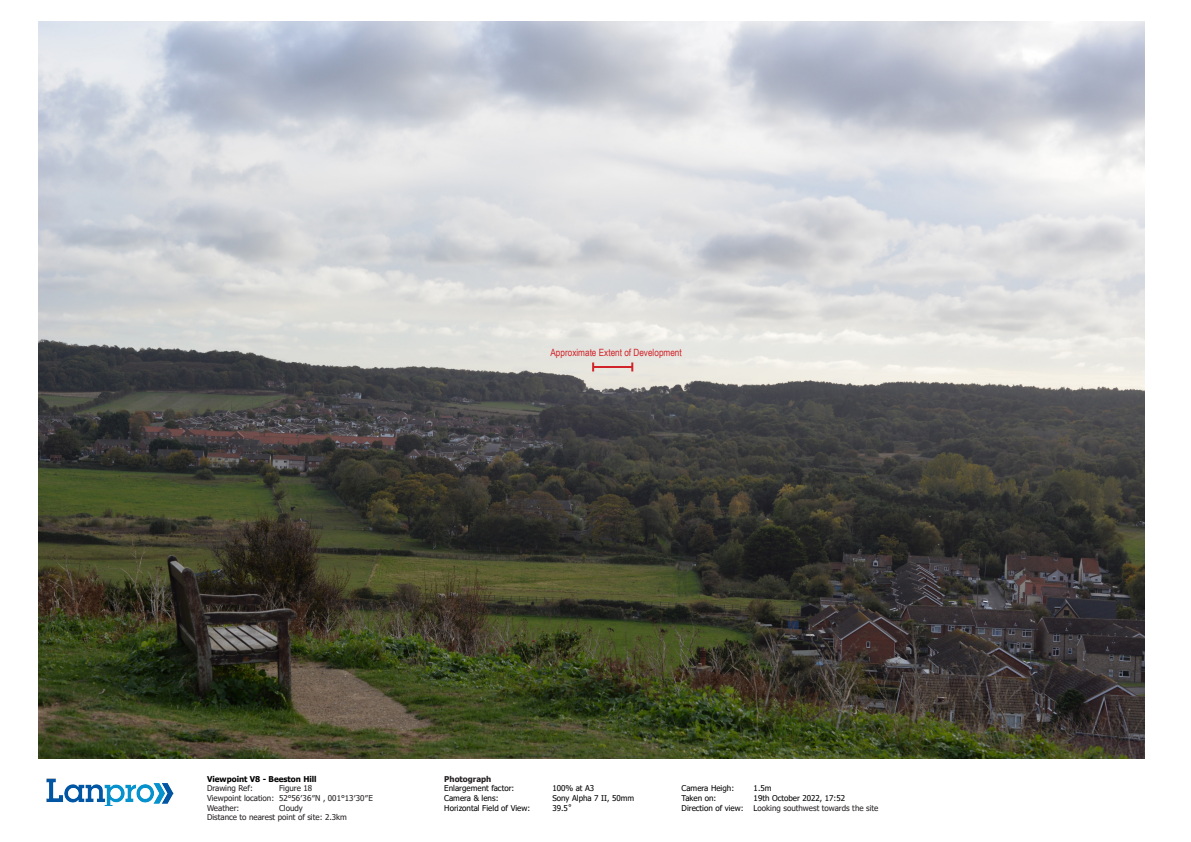
<style>
.page{position:relative;width:1191px;height:842px;background:#fff}
.page>*{position:absolute;margin:0;border:0;box-sizing:border-box;transform-origin:0 0}
.t1{font:10px "Arial Narrow";color:#d1232a}
.t2{font:8px "Tahoma";color:#000}
.t3{font:8px "Tahoma";color:#231f20}
.t4{font:700 8px "Tahoma";color:#000}
.t5{font:700 8px "Tahoma";color:#231f20}
.s1{color:#000}
</style>
<div class="page">
<img style="left:46px;top:778px;width:128px;height:28px">
<img style="left:38px;top:21px;width:1106px;height:737px">
<hr style="left:593px;top:366px;width:39px;height:2px;background:#d1232a">
<svg style="left:592px;top:362px;width:2px;height:9px"></svg>
<svg style="left:631px;top:362px;width:2px;height:9px"></svg>
<p class="t1" style="left:550px;top:346px;width:133px">Approximate Extent of Development</p>
<p class="t4" style="left:207px;top:773px;width:111px">Viewpoint V8 - Beeston Hill</p>
<p class="t3" style="left:207px;top:783px;width:47px">Drawing Ref:</p>
<p class="t3" style="left:279px;top:783px;width:35px">Figure 18</p>
<p class="t3" style="left:207px;top:793px;width:167px">Viewpoint location: 52°56′36″N , 001°13′30″E</p>
<p class="t3" style="left:207px;top:802px;width:34px">Weather:</p>
<p class="t3" style="left:279px;top:802px;width:25px">Cloudy</p>
<p class="t3" style="left:207px;top:812px;width:141px">Distance to nearest point of site: 2.3km</p>
<p class="t5" style="left:444px;top:773px;width:49px">Photograph</p>
<p class="t2" style="left:444px;top:783px;width:72px">Enlargement factor:</p>
<p class="t2" style="left:552px;top:783px;width:43px">100% at A3</p>
<p class="t2" style="left:444px;top:793px;width:56px">Camera &amp; lens:</p>
<p class="t2" style="left:552px;top:793px;width:83px">Sony Alpha 7 II, 50mm</p>
<p class="t2" style="left:444px;top:802px;width:87px">Horizontal Field of View:</p>
<p class="t2" style="left:552px;top:802px;width:21px">39.5˚</p>
<p class="t2" style="left:681px;top:783px;width:54px">Camera Heigh:</p>
<p class="t2" style="left:753px;top:783px;width:19px">1.5m</p>
<p class="t2" style="left:681px;top:793px;width:36px">Taken on:</p>
<p class="t2" style="left:753px;top:793px;width:93px">19th October 2022, 17:52</p>
<p class="t2" style="left:681px;top:802px;width:63px">Direction of view:</p>
<p class="t3" style="left:753px;top:802px;width:126px"><span class="s1">L</span>ooking southwest towards the site</p>
</div>
